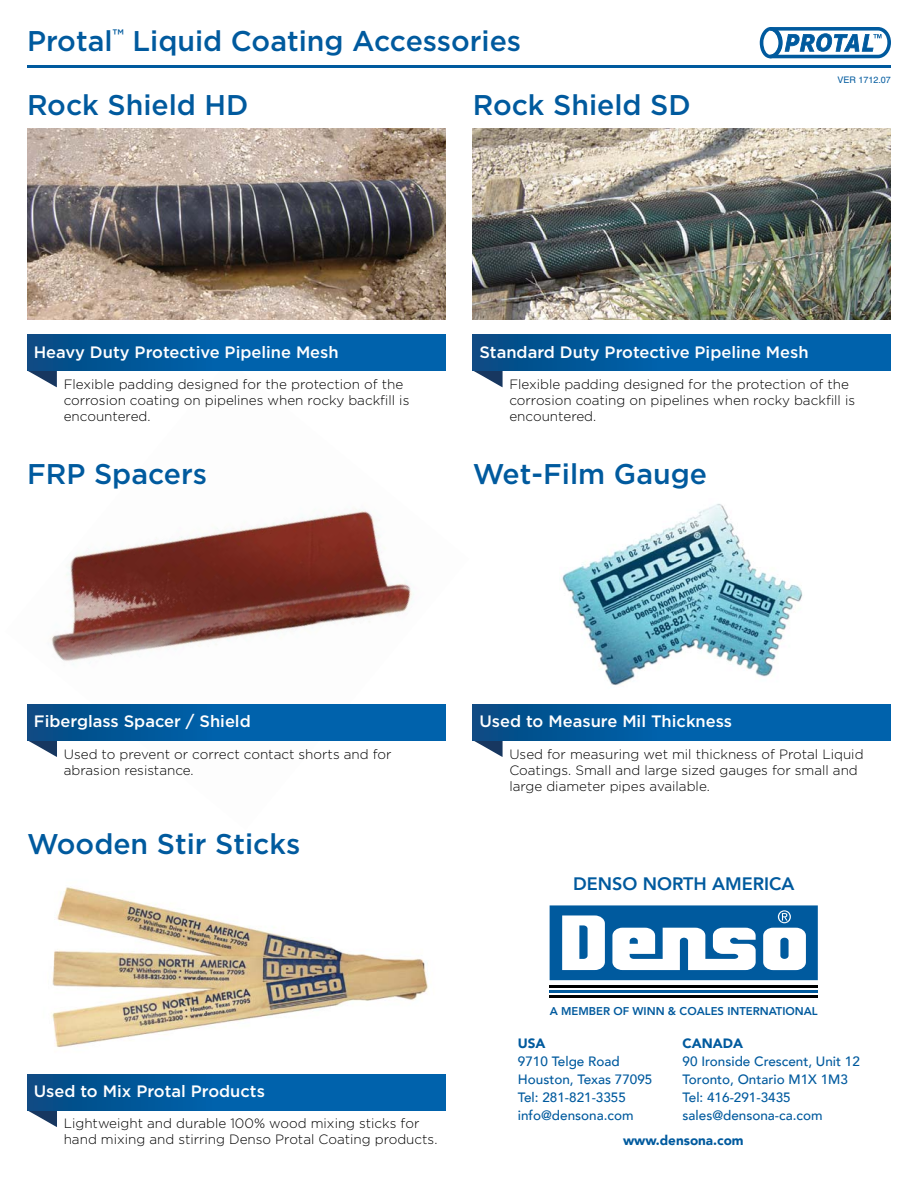
<style>
.page{position:relative;width:918px;height:1188px;background:#fff}
.page>*{position:absolute;margin:0;border:0;box-sizing:border-box;transform-origin:0 0}
.t1{font:500 28.5px "Gotham";color:#005a9e}
.t2{font:800 18px "Avenir";color:#005a9e}
.t3{font:500 16.5px "Gotham";color:#fff}
.t4{font:300 13.5px/16.2px "Gotham";color:#000}
.t5{font:500 13.5px/18px "Avenir";color:#005a9e}
.t6{font:900 13.5px "Avenir";color:#005a9e}
.t7{font:800 11.25px "Avenir";color:#005a9e}
.t8{font:9px "Helvetica";color:#005a9e}
</style>
<div class="page">
<svg style="left:474px;top:371px;width:29px;height:16px"></svg>
<svg style="left:27px;top:1110px;width:30px;height:17px"></svg>
<img style="left:56px;top:360px;width:390px;height:381px">
<img style="left:27px;top:593px;width:251px;height:164px">
<div style="left:27px;top:705px;width:418px;height:36px;background:linear-gradient(to right,#04518e,#0068b6)"></div>
<div style="left:473px;top:335px;width:418px;height:36px;background:linear-gradient(to right,#04518e,#0068b6)"></div>
<img style="left:473px;top:129px;width:418px;height:191px">
<svg style="left:28px;top:371px;width:29px;height:16px"></svg>
<div style="left:27px;top:335px;width:418px;height:36px;background:linear-gradient(to right,#04518e,#0068b6)"></div>
<img style="left:27px;top:129px;width:418px;height:191px">
<hr style="left:27px;top:65px;width:864px;height:3px;background:#005a9e">
<svg style="left:760px;top:27px;width:131px;height:31px"></svg>
<hr style="left:550px;top:985px;width:268px;height:3px;background:#000">
<hr style="left:550px;top:990px;width:268px;height:3px;background:#005a9e">
<hr style="left:550px;top:996px;width:268px;height:2px;background:#000">
<svg style="left:550px;top:905px;width:268px;height:75px"></svg>
<svg style="left:474px;top:741px;width:29px;height:16px"></svg>
<div style="left:473px;top:705px;width:418px;height:36px;background:linear-gradient(to right,#04518e,#0068b6)"></div>
<img style="left:561px;top:503px;width:242px;height:182px">
<div style="left:27px;top:1074px;width:418px;height:36px;background:linear-gradient(to right,#04518e,#0068b6)"></div>
<img style="left:51px;top:886px;width:377px;height:161px">
<h1 class="t1" style="left:27px;top:30px;width:496px">Protal<sup>™</sup> Liquid Coating Accessories</h1>
<h1 class="t1" style="left:27px;top:94px;width:223px">Rock Shield HD</h1>
<h1 class="t1" style="left:473px;top:94px;width:220px">Rock Shield SD</h1>
<p class="t8" style="left:837px;top:76px;width:55px">VER 1712.07</p>
<p class="t3" style="left:34px;top:345px;width:307px">Heavy Duty Protective Pipeline Mesh</p>
<p class="t3" style="left:479px;top:345px;width:331px">Standard Duty Protective Pipeline Mesh</p>
<p class="t4" style="left:64px;top:377px;width:347px">Flexible padding designed for the protection of the corrosion coating on pipelines when rocky backfill is encountered.</p>
<h1 class="t1" style="left:27px;top:464px;width:182px">FRP Spacers</h1>
<p class="t4" style="left:509px;top:377px;width:347px">Flexible padding designed for the protection of the corrosion coating on pipelines when rocky backfill is encountered.</p>
<h1 class="t1" style="left:473px;top:464px;width:236px">Wet-Film Gauge</h1>
<p class="t3" style="left:34px;top:715px;width:218px">Fiberglass Spacer / Shield</p>
<p class="t4" style="left:64px;top:747px;width:329px">Used to prevent or correct contact shorts and for abrasion resistance.</p>
<h1 class="t1" style="left:27px;top:833px;width:275px">Wooden Stir Sticks</h1>
<p class="t3" style="left:479px;top:715px;width:254px">Used to Measure Mil Thickness</p>
<p class="t4" style="left:509px;top:747px;width:356px">Used for measuring wet mil thickness of Protal Liquid<br>Coatings. Small and large sized gauges for small and large diameter pipes available.</p>
<h2 class="t2" style="left:573px;top:872px;width:223px">DENSO NORTH AMERICA</h2>
<p class="t3" style="left:34px;top:1085px;width:233px">Used to Mix Protal Products</p>
<p class="t4" style="left:64px;top:1116px;width:375px">Lightweight and durable 100% wood mixing sticks for hand mixing and stirring Denso Protal Coating products.</p>
<p class="t7" style="left:550px;top:1004px;width:270px">A MEMBER OF WINN &amp; COALES INTERNATIONAL</p>
<p class="t6" style="left:518px;top:1034px;width:29px">USA</p>
<p class="t5" style="left:518px;top:1052px;width:136px">9710 Telge Road<br>Houston, Texas 77095<br>Tel: 281-821-3355 info@densona.com</p>
<p class="t6" style="left:623px;top:1131px;width:122px">www.densona.com</p>
<p class="t6" style="left:683px;top:1034px;width:62px">CANADA</p>
<p class="t5" style="left:683px;top:1052px;width:179px">90 Ironside Crescent, Unit 12<br>Toronto, Ontario M1X 1M3<br>Tel: 416-291-3435 sales@densona-ca.com</p>
</div>
